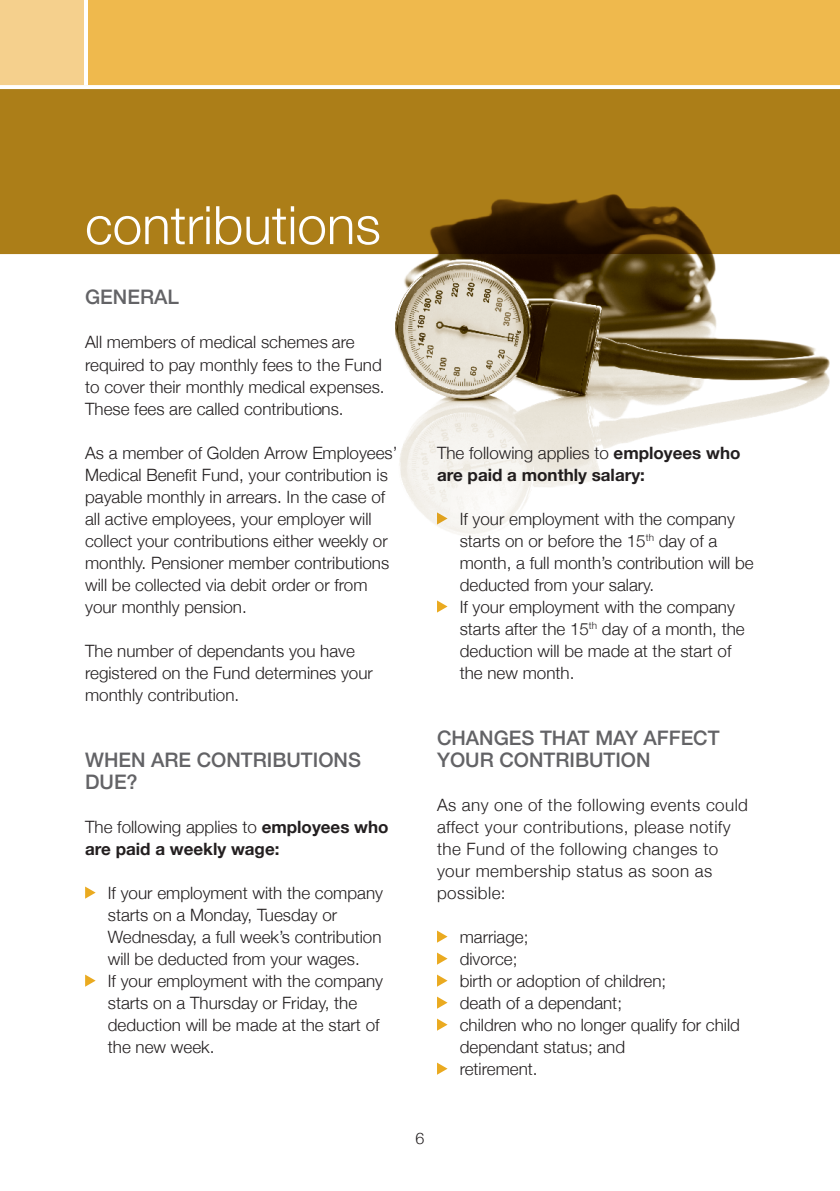
<style>
.page{position:relative;width:840px;height:1191px;background:#fff}
.page>*{position:absolute;margin:0;border:0;box-sizing:border-box;transform-origin:0 0}
.t1{font:300 53px "Helvetica Neue";color:#fff}
.t2{font:500 20px/22px "Helvetica Neue";color:#636366}
.t3{font:300 17px/22px "Helvetica Neue";color:#231f20}
.t4{font:300 17px/22px "Helvetica Neue";letter-spacing:.025em;color:#231f20}
.t5{font:700 17px/22px "Helvetica Neue";color:#231f20}
.t6{font:300 16px "Helvetica Neue";color:#231f20}
.s1{font-weight:300}
</style>
<div class="page">
<div style="left:0;top:0;width:839px;height:255px;background:#ac7e18"></div>
<div style="left:85px;top:0;width:754px;height:85px;background:#efb94d"></div>
<div style="left:0;top:0;width:85px;height:85px;background:#f5d08d"></div>
<hr style="left:84px;top:0;width:4px;height:85px;background:#fff">
<hr style="left:0;top:85px;width:839px;height:4px;background:#fff">
<svg style="left:0;top:254px;width:320px;height:1px"></svg>
<svg style="left:85px;top:886px;width:11px;height:12px"></svg>
<svg style="left:85px;top:974px;width:11px;height:12px"></svg>
<svg style="left:437px;top:600px;width:10px;height:12px"></svg>
<svg style="left:437px;top:930px;width:10px;height:12px"></svg>
<svg style="left:437px;top:952px;width:10px;height:12px"></svg>
<svg style="left:437px;top:974px;width:10px;height:12px"></svg>
<svg style="left:437px;top:996px;width:10px;height:12px"></svg>
<svg style="left:437px;top:1018px;width:10px;height:12px"></svg>
<svg style="left:437px;top:1062px;width:10px;height:12px"></svg>
<img style="left:320px;top:194px;width:519px;height:343px">
<h1 class="t1" style="left:85px;top:182px;width:297px">contributions</h1>
<p class="t2" style="left:85px;top:285px;width:95px">GENERAL</p>
<p class="t3" style="left:85px;top:330px;width:301px">All members of medical schemes are required to pay monthly fees to the Fund to cover their monthly medical expenses.<br>These fees are called contributions.</p>
<p class="t3" style="left:85px;top:440px;width:314px">As a member of Golden Arrow Employees’ Medical Benefit Fund, your contribution is payable monthly in arrears. In the case of all active employees, your employer will collect your contributions either weekly or monthly. Pensioner member contributions will be collected via debit order or from your monthly pension.</p>
<p class="t3" style="left:85px;top:638px;width:289px">The number of dependants you have registered on the Fund determines your monthly contribution.</p>
<p class="t2" style="left:85px;top:747px;width:277px">WHEN ARE CONTRIBUTIONS<br>DUE?</p>
<p class="t5" style="left:85px;top:816px;width:305px"><span class="s1">The following applies to</span> employees who are paid a weekly wage:</p>
<p class="t3" style="left:108px;top:880px;width:276px">If your employment with the company starts on a Monday, Tuesday or<br>Wednesday, a full week’s contribution will be deducted from your wages.<br>If your employment with the company starts on a Thursday or Friday, the deduction will be made at the start of the new week.</p>
<p class="t5" style="left:437px;top:442px;width:305px"><span class="s1">The following applies to</span> employees who are paid a monthly salary:</p>
<p class="t3" style="left:459px;top:506px;width:295px">If your employment with the company starts on or before the 15<sup>th</sup> day of a month, a full month’s contribution will be deducted from your salary.<br>If your employment with the company starts after the 15<sup>th</sup> day of a month, the deduction will be made at the start of the new month.</p>
<p class="t2" style="left:437px;top:725px;width:284px">CHANGES THAT MAY AFFECT<br>YOUR CONTRIBUTION</p>
<p class="t4" style="left:437px;top:792px;width:312px">As any one of the following events could affect your contributions, please notify the Fund of the following changes to your membership status as soon as possible:</p>
<p class="t3" style="left:459px;top:924px;width:281px">marriage;<br>divorce;<br>birth or adoption of children;<br>death of a dependant;<br>children who no longer qualify for child dependant status; and<br>retirement.</p>
<p class="t6" style="left:415px;top:1125px;width:10px">6</p>
</div>
